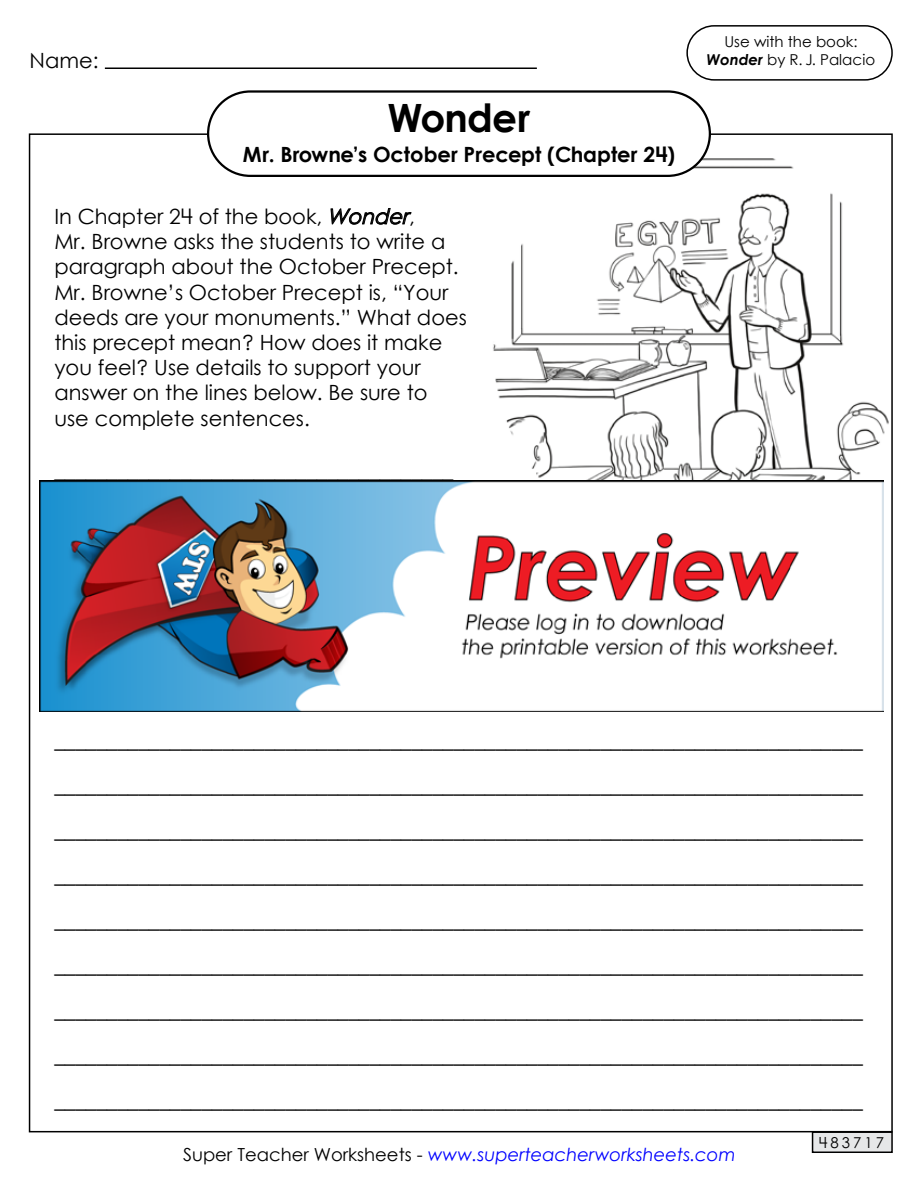
<style>
.page{position:relative;width:918px;height:1188px;background:#fff}
.page>*{position:absolute;margin:0;border:0;box-sizing:border-box;transform-origin:0 0}
.t1{font:700 39px "Century STW4";letter-spacing:-.02em;color:#000}
.t2{font:21px/25.2px "Century Gothic 2";color:#000}
.t3{font:700 21px "Century STW4";color:#000}
.t4{font:italic 18px "Century Gothic 2";color:#00f}
.t5{font:15px/18px "Century Gothic 2";color:#000;text-align:center}
.t6{font:15px "Century STW4";letter-spacing:.2em;color:#000}
.s1{font-family:"Century STW4"}
.s2{font-style:italic}
.s3{font-weight:700;font-style:italic}
.s4{font-style:normal;color:#000}
</style>
<div class="page">
<img style="left:468px;top:141px;width:421px;height:433px">
<hr style="left:105px;top:68px;width:432px;height:1px;background:#000">
<div style="left:813px;top:1132px;width:79px;height:20px;background:#e6e7e8"></div>
<div style="left:812px;top:1131px;width:81px;height:22px;border:2px solid #000"></div>
<div style="left:208px;top:92px;width:502px;height:84px;background:#fff;border-radius:42px"></div>
<div style="left:207px;top:90px;width:504px;height:87px;border:2px solid #000;border-radius:42px"></div>
<div style="left:686px;top:25px;width:207px;height:56px;border:2px solid #000;border-radius:27px"></div>
<img style="left:40px;top:481px;width:843px;height:230px">
<p class="t2" style="left:29px;top:48px;width:71px">Name:</p>
<h1 class="t1" style="left:388px;top:89px;width:144px">Wonder</h1>
<p class="t3" style="left:243px;top:139px;width:434px">Mr. Browne’s October Precept (Chapter 24)</p>
<p class="t2" style="left:54px;top:203px;width:414px">In Chapter 2<span class="s1">4</span> of the book, <span class="s2">Wonder</span>,<br>Mr. Browne asks the students to write a paragraph about the October Precept.<br>Mr. Browne’s October Precept is, “Your deeds are your monuments.” What does this precept mean? How does it make you feel? Use details to support your answer on the lines below. Be sure to use complete sentences.</p>
<p class="t2" style="left:54px;top:465px;width:400px">––––––––––––––––––––––––––––––––––––––</p>
<p class="t5" style="left:707px;top:33px;width:170px">Use with the book:<br><span class="s3">Wonder</span> by R. J. Palacio</p>
<p class="t2" style="left:54px;top:725px;width:810px;line-height:45px;text-align:justify">––––––––––––––––––––––––––––––––––––––––––––––––––––––––––––––––––––––––––––– ––––––––––––––––––––––––––––––––––––––––––––––––––––––––––––––––––––––––––––– ––––––––––––––––––––––––––––––––––––––––––––––––––––––––––––––––––––––––––––– ––––––––––––––––––––––––––––––––––––––––––––––––––––––––––––––––––––––––––––– ––––––––––––––––––––––––––––––––––––––––––––––––––––––––––––––––––––––––––––– ––––––––––––––––––––––––––––––––––––––––––––––––––––––––––––––––––––––––––––– ––––––––––––––––––––––––––––––––––––––––––––––––––––––––––––––––––––––––––––– ––––––––––––––––––––––––––––––––––––––––––––––––––––––––––––––––––––––––––––– –––––––––––––––––––––––––––––––––––––––––––––––––––––––––––––––––––––––––––––</p>
<p class="t4" style="left:183px;top:1142px;width:554px"><span class="s4">Super Teacher Worksheets -</span> www.superteacherworksheets.com</p>
<p class="t6" style="left:819px;top:1132px;width:66px">483717</p>
</div>
